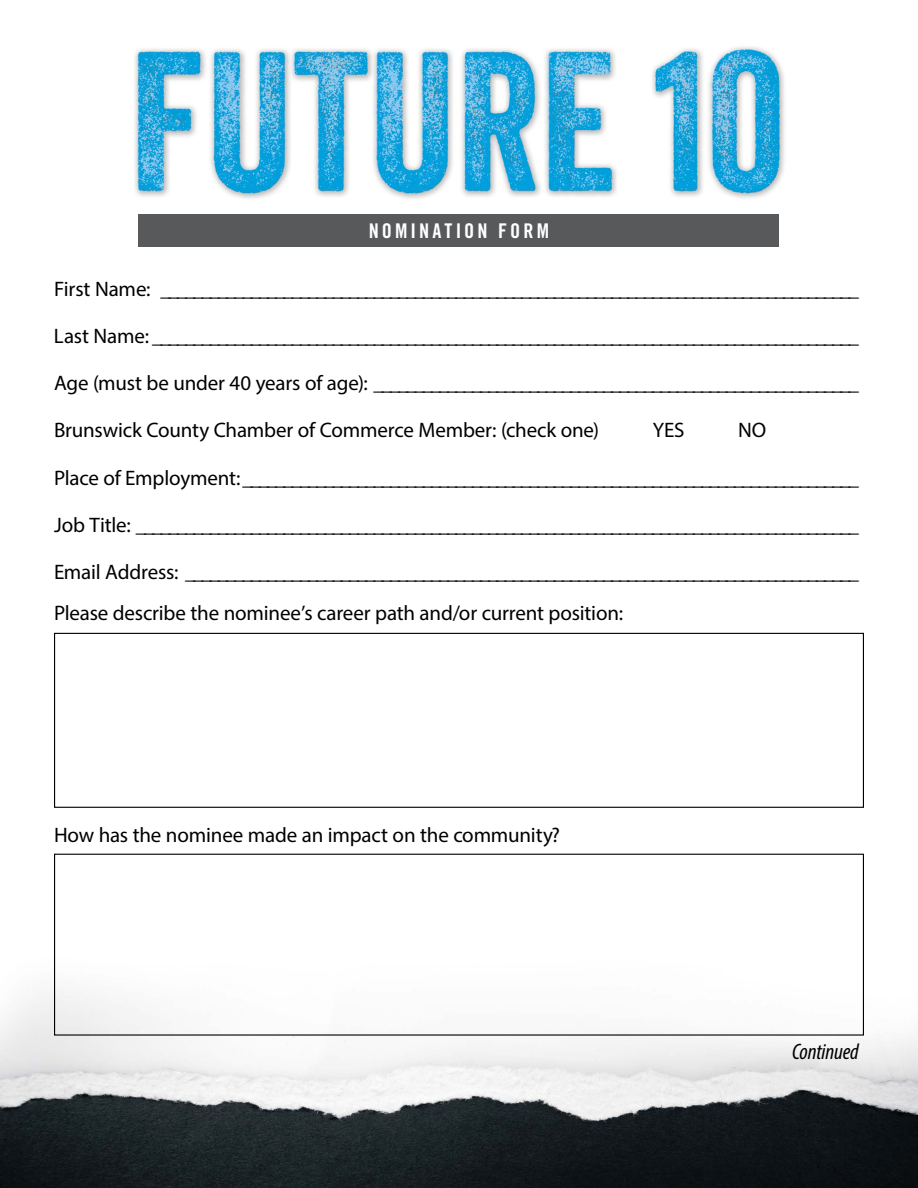
<style>
.page{position:relative;width:918px;height:1188px;background:#fff}
.page>*{position:absolute;margin:0;border:0;box-sizing:border-box;transform-origin:0 0}
.t1{font:italic condensed 22.5px "Myriad Pro";letter-spacing:-.01em;color:#000}
.t2{font:21px/40.5px "Myriad Pro";letter-spacing:-.01em;color:#000}
.t3{font:20.25px "Trade Gothic LT Std Bd Cn 20";letter-spacing:.15em;color:#fff}
</style>
<div class="page">
<img style="left:134px;top:47px;width:651px;height:196px">
<img style="left:0;top:853px;width:918px;height:335px">
<div style="left:54px;top:633px;width:810px;height:175px;border:1px solid #000"></div>
<div style="left:54px;top:854px;width:810px;height:182px;border:1px solid #000"></div>
<div style="left:139px;top:215px;width:640px;height:32px;background:#58595b"></div>
<p class="t3" style="left:369px;top:219px;width:180px">NOMINATION FORM</p>
<p class="t2" style="left:54px;top:268px;width:806px">First Name: _____________________________________________________________________________________</p>
<p class="t2" style="left:54px;top:315px;width:806px">Last Name: ______________________________________________________________________________________</p>
<p class="t2" style="left:54px;top:362px;width:806px">Age (must be under 40 years of age): ___________________________________________________________</p>
<p class="t2" style="left:54px;top:410px;width:547px">Brunswick County Chamber of Commerce Member: (check one)</p>
<p class="t2" style="left:653px;top:410px;width:33px">YES</p>
<p class="t2" style="left:738px;top:410px;width:30px">NO</p>
<p class="t2" style="left:54px;top:457px;width:806px">Place of Employment: ___________________________________________________________________________</p>
<p class="t2" style="left:54px;top:504px;width:806px">Job Title: ________________________________________________________________________________________</p>
<p class="t2" style="left:54px;top:551px;width:806px">Email Address: __________________________________________________________________________________<br>Please describe the nominee’s career path and/or current position:</p>
<p class="t2" style="left:54px;top:815px;width:508px">How has the nominee made an impact on the community?</p>
<p class="t1" style="left:792px;top:1038px;width:68px">Continued</p>
</div>
